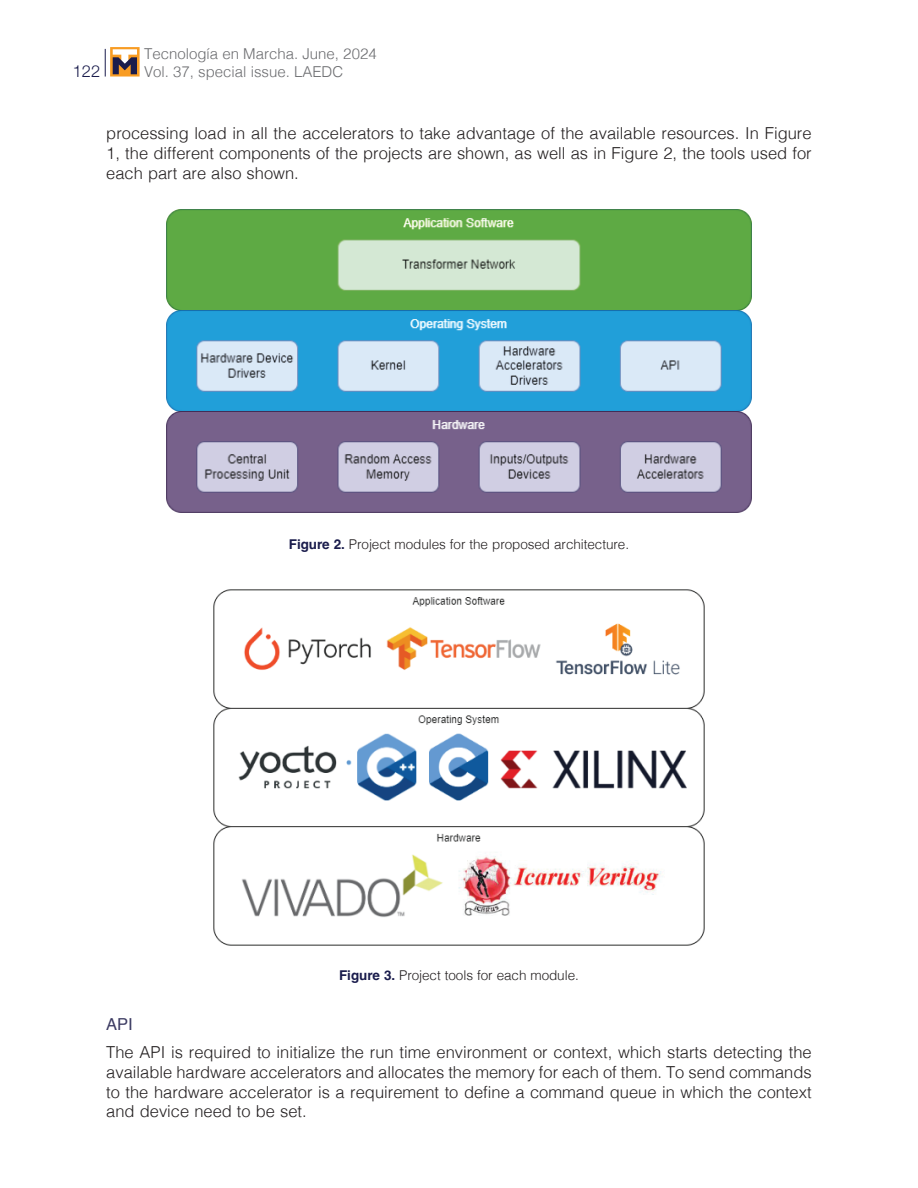
<style>
.page{position:relative;width:918px;height:1188px;background:#fff}
.page>*{position:absolute;margin:0;border:0;box-sizing:border-box;transform-origin:0 0}
.t1{font:300 16.5px/19.8px "Helvetica";color:#231f20;text-align:justify}
.t2{font:300 16.5px "Helvetica Neue";color:#1a1c4c}
.t3{font:16.5px "Helvetica";color:#3c3b62}
.t4{font:300 15px "Helvetica";color:#6c6d70}
.t5{font:300 13.5px "Helvetica";letter-spacing:-.005em;color:#231f20}
.s1{font-weight:700;color:#1a1c4c}
</style>
<div class="page">
<svg style="left:105px;top:49px;width:1px;height:28px"></svg>
<svg style="left:110px;top:47px;width:30px;height:30px"></svg>
<svg style="left:113px;top:49px;width:24px;height:25px"></svg>
<img style="left:166px;top:209px;width:586px;height:304px">
<img style="left:213px;top:589px;width:492px;height:357px">
<p class="t4" style="left:144px;top:40px;width:234px">Tecnología en Marcha. June, 2024</p>
<p class="t2" style="left:73px;top:57px;width:29px">122</p>
<p class="t4" style="left:144px;top:58px;width:201px">Vol. 37, special issue. LAEDC</p>
<p class="t1" style="left:106px;top:122px;width:707px">processing load in all the accelerators to take advantage of the available resources. In Figure 1, the different components of the projects are shown, as well as in Figure 2, the tools used for each part are also shown.</p>
<p class="t5" style="left:289px;top:533px;width:342px"><span class="s1">Figure 2.</span> Project modules for the proposed architecture.</p>
<p class="t5" style="left:339px;top:964px;width:241px"><span class="s1">Figure 3.</span> Project tools for each module.</p>
<p class="t3" style="left:106px;top:1011px;width:28px">API</p>
<p class="t1" style="left:106px;top:1041px;width:707px">The API is required to initialize the run time environment or context, which starts detecting the available hardware accelerators and allocates the memory for each of them. To send commands to the hardware accelerator is a requirement to define a command queue in which the context and device need to be set.</p>
</div>
